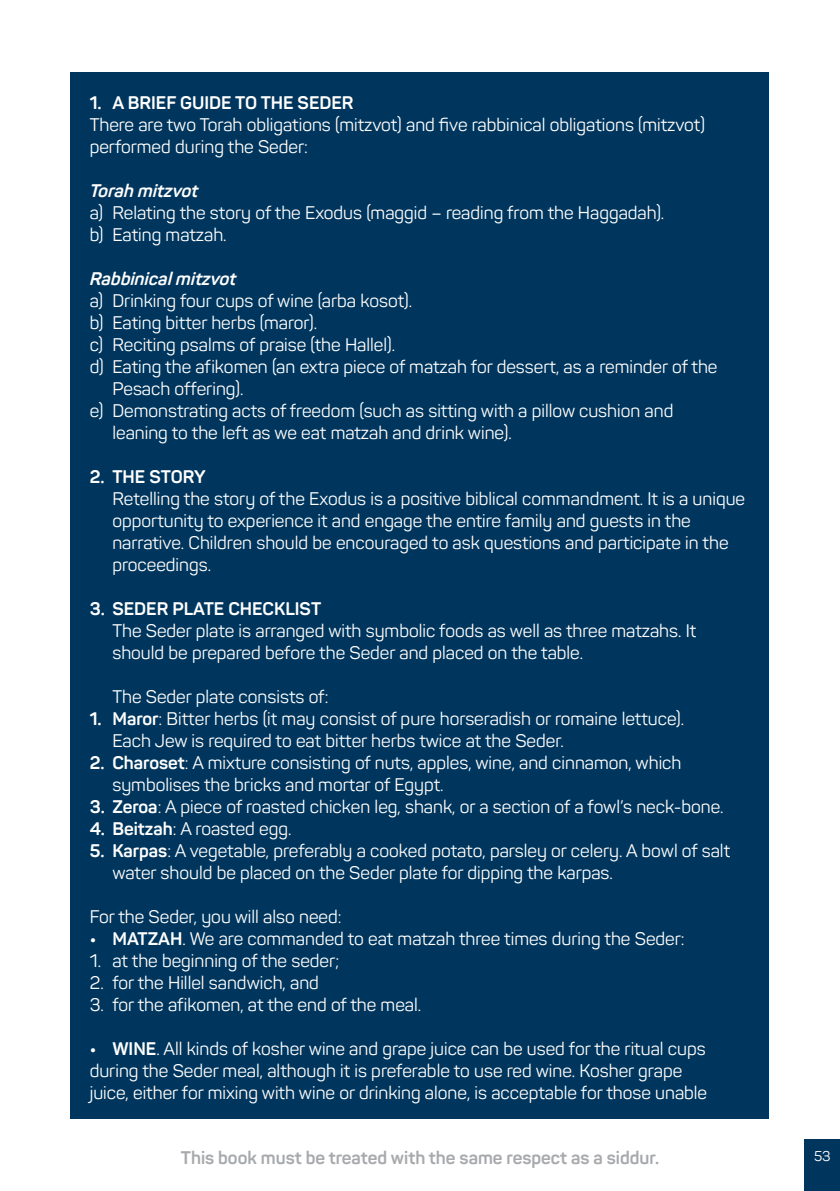
<style>
.page{position:relative;width:840px;height:1191px;background:#fff}
.page>*{position:absolute;margin:0;border:0;box-sizing:border-box;transform-origin:0 0}
.t1{font:18px/22px "Panton";color:#fff}
.t2{font:700 18px "Panton";color:#fff}
.t3{font:700 18px "Panton";color:#a7a9ac}
.t4{font:italic 700 18px "Panton";color:#fff}
.t5{font:14px "Panton";color:#fff}
.s1{font-weight:700}
</style>
<div class="page">
<div style="left:71px;top:72px;width:697px;height:1047px;background:#00365d"></div>
<div style="left:804px;top:1139px;width:35px;height:52px;background:#00365d"></div>
<p class="t2" style="left:90px;top:91px;width:265px">1. A BRIEF GUIDE TO THE SEDER</p>
<p class="t1" style="left:90px;top:113px;width:616px">There are two Torah obligations (mitzvot) and five rabbinical obligations (mitzvot) performed during the Seder:</p>
<p class="t4" style="left:90px;top:179px;width:110px">Torah mitzvot</p>
<p class="t1" style="left:90px;top:201px;width:575px">a) Relating the story of the Exodus (maggid – reading from the Haggadah). b) Eating matzah.</p>
<p class="t4" style="left:90px;top:267px;width:148px">Rabbinical mitzvot</p>
<p class="t1" style="left:90px;top:289px;width:324px">a) Drinking four cups of wine (arba kosot).</p>
<p class="t1" style="left:90px;top:311px;width:229px">b) Eating bitter herbs (maror).</p>
<p class="t1" style="left:90px;top:333px;width:307px">c) Reciting psalms of praise (the Hallel).</p>
<p class="t1" style="left:90px;top:355px;width:629px">d) Eating the afikomen (an extra piece of matzah for dessert, as a reminder of the</p>
<p class="t1" style="left:112px;top:377px;width:133px">Pesach offering).</p>
<p class="t1" style="left:90px;top:399px;width:585px">e) Demonstrating acts of freedom (such as sitting with a pillow cushion and</p>
<p class="t1" style="left:112px;top:421px;width:400px">leaning to the left as we eat matzah and drink wine).</p>
<p class="t2" style="left:90px;top:465px;width:117px">2. THE STORY</p>
<p class="t1" style="left:112px;top:487px;width:634px">Retelling the story of the Exodus is a positive biblical commandment. It is a unique opportunity to experience it and engage the entire family and guests in the narrative. Children should be encouraged to ask questions and participate in the proceedings.</p>
<p class="t2" style="left:90px;top:597px;width:233px">3. SEDER PLATE CHECKLIST</p>
<p class="t1" style="left:112px;top:619px;width:585px">The Seder plate is arranged with symbolic foods as well as three matzahs. It should be prepared before the Seder and placed on the table.</p>
<p class="t1" style="left:112px;top:685px;width:217px">The Seder plate consists of:</p>
<p class="t1" style="left:112px;top:707px;width:573px;text-indent:-23px"><span class="s1">1. Maror</span>: Bitter herbs (it may consist of pure horseradish or romaine lettuce).<br>Each Jew is required to eat bitter herbs twice at the Seder.</p>
<p class="t1" style="left:112px;top:751px;width:570px;text-indent:-23px"><span class="s1">2. Charoset</span>: A mixture consisting of nuts, apples, wine, and cinnamon, which symbolises the bricks and mortar of Egypt.</p>
<p class="t1" style="left:90px;top:795px;width:635px"><span class="s1">3. Zeroa</span>: A piece of roasted chicken leg, shank, or a section of a fowl’s neck-bone.</p>
<p class="t1" style="left:90px;top:817px;width:203px"><span class="s1">4. Beitzah</span>: A roasted egg.</p>
<p class="t1" style="left:112px;top:839px;width:619px;text-indent:-23px"><span class="s1">5. Karpas</span>: A vegetable, preferably a cooked potato, parsley or celery. A bowl of salt water should be placed on the Seder plate for dipping the karpas.</p>
<p class="t1" style="left:90px;top:905px;width:253px">For the Seder, you will also need:</p>
<p class="t1" style="left:90px;top:927px;width:596px"><span class="s1">• MATZAH</span>. We are commanded to eat matzah three times during the Seder:</p>
<p class="t1" style="left:90px;top:949px;width:251px">1. at the beginning of the seder;</p>
<p class="t1" style="left:90px;top:971px;width:230px">2. for the Hillel sandwich, and</p>
<p class="t1" style="left:90px;top:993px;width:333px">3. for the afikomen, at the end of the meal.</p>
<p class="t1" style="left:90px;top:1037px;width:618px"><span class="s1">• WINE</span>. All kinds of kosher wine and grape juice can be used for the ritual cups during the Seder meal, although it is preferable to use red wine. Kosher grape juice, either for mixing with wine or drinking alone, is acceptable for those unable</p>
<p class="t3" style="left:181px;top:1146px;width:479px">This book must be treated with the same respect as a siddur.</p>
<p class="t5" style="left:813px;top:1147px;width:18px">53</p>
</div>
